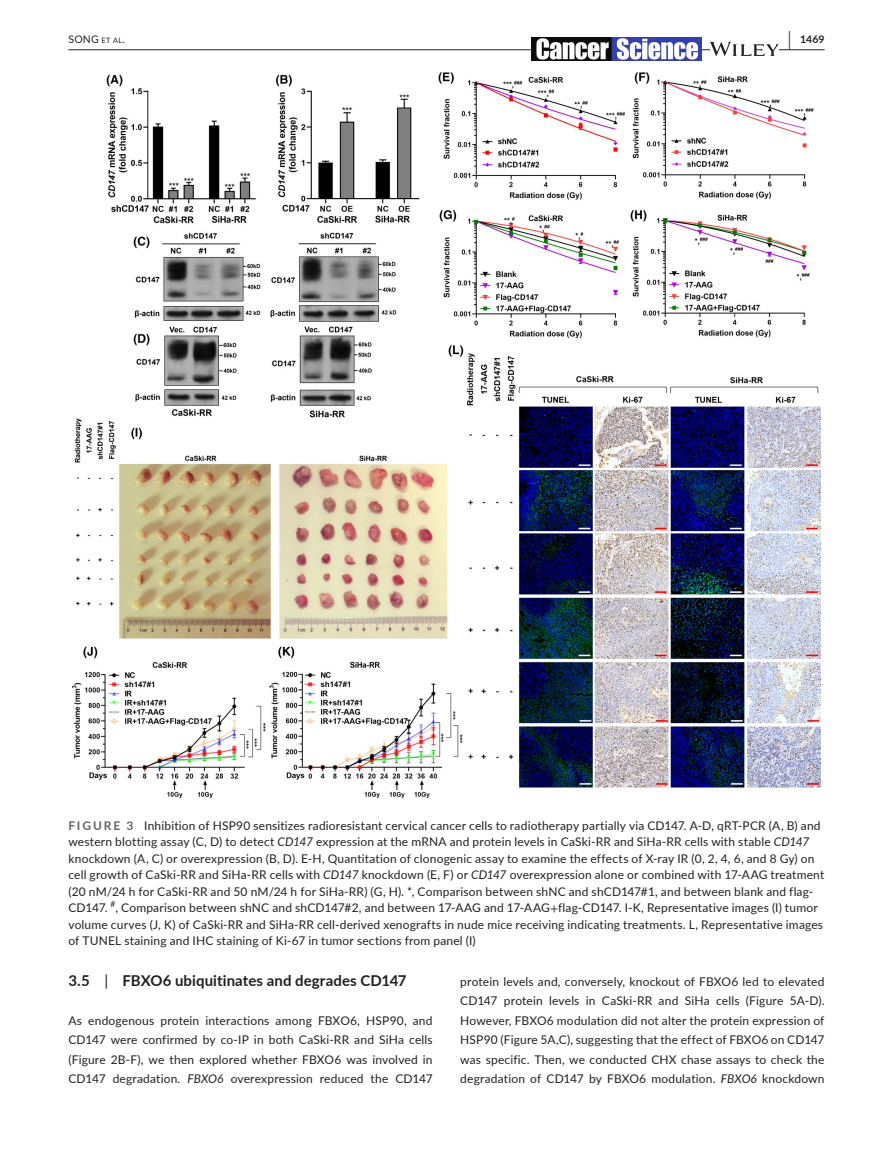
<style>
.page{position:relative;width:893px;height:1174px;background:#fff}
.page>*{position:absolute;margin:0;border:0;box-sizing:border-box;transform-origin:0 0}
.t1{font:700 15px "Lato";letter-spacing:.005em;color:#231f20}
.t2{font:12px/19.5px "Lato";letter-spacing:.015em;color:#231f20;text-align:justify}
.t3{font:10.5px "Lato";color:#231f20}
.t4{font:700 10.5px "Lato";color:#231f20}
.s1{font-size:7.35px}
.s2{font-size:19.5px}
.s3{font-weight:700;color:#636366}
.s4{font-style:italic}
.s5{font-family:"STIX"}
.s6{font-weight:400}
</style>
<div class="page">
<hr style="left:68px;top:49px;width:756px;height:1px;background:#231f20">
<img style="left:531px;top:37px;width:170px;height:24px">
<svg style="left:710px;top:42px;width:69px;height:14px"></svg>
<img style="left:72px;top:72px;width:749px;height:725px">
<p class="t3" style="left:68px;top:31px;width:58px">SONG <span class="s1">et al</span>.</p>
<p class="t4" style="left:789px;top:31px;width:37px"><span class="s2">|</span> 1469</p>
<p class="t2" style="left:68px;top:816px;width:757px;line-height:16.5px;text-align:left"><span class="s3">FIGURE 3</span> Inhibition of HSP90 sensitizes radioresistant cervical cancer cells to radiotherapy partially via CD147. A-D, qRT-PCR (A, B) and western blotting assay (C, D) to detect <span class="s4">CD147</span> expression at the mRNA and protein levels in CaSki-RR and SiHa-RR cells with stable <span class="s4">CD147 </span>knockdown (A, C) or overexpression (B, D). E-H, Quantitation of clonogenic assay to examine the effects of X-ray IR (0, 2, 4, 6, and 8 Gy) on cell growth of CaSki-RR and SiHa-RR cells with <span class="s4">CD147</span> knockdown (E, F) or <span class="s4">CD147</span> overexpression alone or combined with 17-AAG treatment (20 nM/24 h for CaSki-RR and 50 nM/24 h for SiHa-RR) (G, H). *, Comparison between shNC and shCD147#1, and between blank and flag-CD147. <sup>#</sup>, Comparison between shNC and shCD147#2, and between 17-AAG and 17-AAG<span class="s5">+</span>flag-CD147. I-K, Representative images (I) tumor volume curves (J, K) of CaSki-RR and SiHa-RR cell-derived xenografts in nude mice receiving indicating treatments. L, Representative images of TUNEL staining and IHC staining of Ki-67 in tumor sections from panel (I)</p>
<p class="t1" style="left:68px;top:969px;width:340px">3.5 <span class="s6">|</span> FBXO6 ubiquitinates and degrades CD147</p>
<p class="t2" style="left:68px;top:1010px;width:366px">As endogenous protein interactions among FBXO6, HSP90, and CD147 were confirmed by co-IP in both CaSki-RR and SiHa cells (Figure 2B-F), we then explored whether FBXO6 was involved in CD147 degradation. <span class="s4">FBXO6</span> overexpression reduced the CD147</p>
<p class="t2" style="left:460px;top:971px;width:366px">protein levels and, conversely, knockout of FBXO6 led to elevated CD147 protein levels in CaSki-RR and SiHa cells (Figure 5A-D).<br>However, FBXO6 modulation did not alter the protein expression of HSP90 (Figure 5A,C), suggesting that the effect of FBXO6 on CD147 was specific. Then, we conducted CHX chase assays to check the degradation of CD147 by FBXO6 modulation. <span class="s4">FBXO6</span> knockdown</p>
</div>
